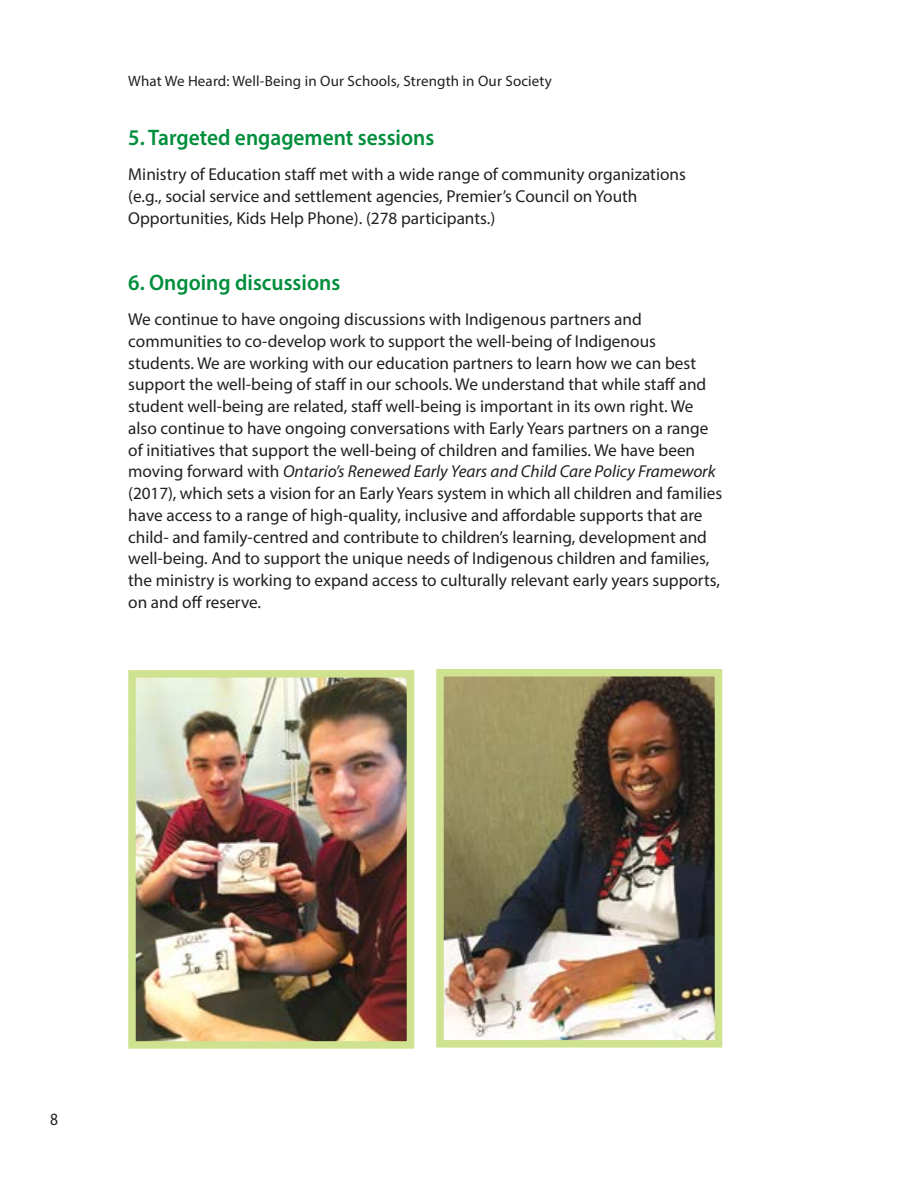
<style>
.page{position:relative;width:918px;height:1188px;background:#fff}
.page>*{position:absolute;margin:0;border:0;box-sizing:border-box;transform-origin:0 0}
.t1{font:600 22.5px "Myriad Pro";color:#008e3c;scale:.95 1}
.t2{font:17.25px/21.8px "Myriad Pro";color:#231f20}
.t3{font:17.25px "Myriad Pro";color:#231f20;scale:.9 1}
.t4{font:15px "Myriad Pro";letter-spacing:.01em;color:#231f20}
.s1{font-style:italic}
</style>
<div class="page">
<img style="left:137px;top:679px;width:268px;height:361px">
<div style="left:128px;top:670px;width:286px;height:379px;border:8px solid #cfe290"></div>
<img style="left:445px;top:678px;width:268px;height:361px">
<div style="left:436px;top:669px;width:286px;height:379px;border:8px solid #cfe290"></div>
<p class="t4" style="left:128px;top:72px;width:425px">What We Heard: Well-Being in Our Schools, Strength in Our Society</p>
<h3 class="t1" style="left:128px;top:123px;width:324px">5. Targeted engagement sessions</h3>
<p class="t2" style="left:128px;top:163px;width:559px">Ministry of Education staff met with a wide range of community organizations (e.g., social service and settlement agencies, Premier’s Council on Youth<br>Opportunities, Kids Help Phone). (278 participants.)</p>
<h3 class="t1" style="left:128px;top:268px;width:225px">6. Ongoing discussions</h3>
<p class="t2" style="left:128px;top:308px;width:596px">We continue to have ongoing discussions with Indigenous partners and communities to co-develop work to support the well-being of Indigenous students. We are working with our education partners to learn how we can best support the well-being of staff in our schools. We understand that while staff and student well-being are related, staff well-being is important in its own right. We also continue to have ongoing conversations with Early Years partners on a range of initiatives that support the well-being of children and families. We have been moving forward with <span class="s1">Ontario’s Renewed Early Years and Child Care Policy Framework </span>(2017), which sets a vision for an Early Years system in which all children and families have access to a range of high-quality, inclusive and affordable supports that are child- and family-centred and contribute to children’s learning, development and well-being. And to support the unique needs of Indigenous children and families, the ministry is working to expand access to culturally relevant early years supports, on and off reserve.</p>
<p class="t3" style="left:50px;top:1109px;width:10px">8</p>
</div>
